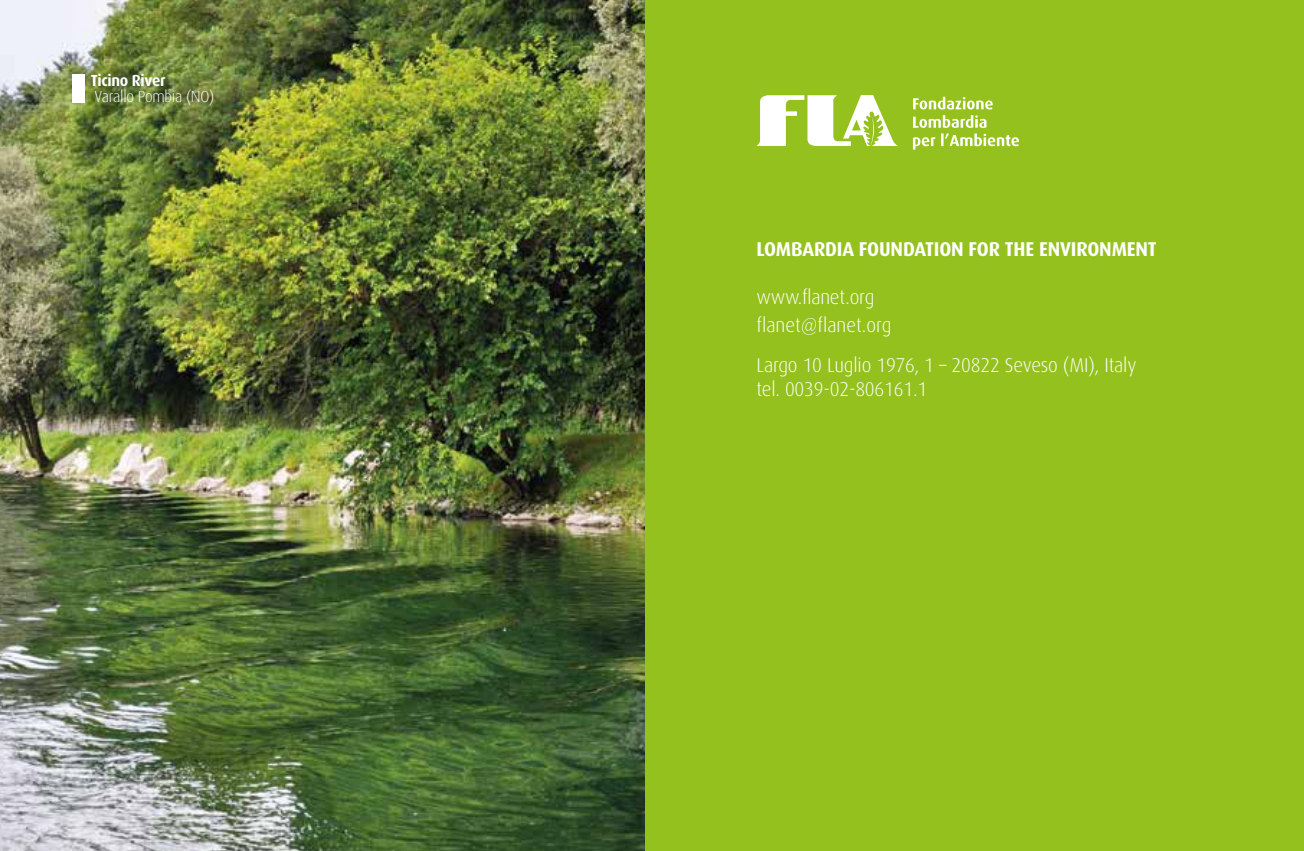
<style>
.page{position:relative;width:1304px;height:851px;background:#fff}
.page>*{position:absolute;margin:0;border:0;box-sizing:border-box;transform-origin:0 0}
.t1{font:300 20px/28px "Dax";letter-spacing:-.01em;color:#fff;scale:.96 1}
.t2{font:700 20px "Dax";letter-spacing:-.01em;color:#fff;scale:.96 1}
.t3{font:300 16px "Dax";letter-spacing:-.02em;color:#fff;scale:.95 1}
.t4{font:700 16px "Dax";letter-spacing:-.02em;color:#fff;scale:.95 1}
</style>
<div class="page">
<div style="left:0;top:0;width:1304px;height:850px;background:#95c11f"></div>
<svg style="left:913px;top:115px;width:106px;height:34px"></svg>
<svg style="left:913px;top:97px;width:80px;height:12px"></svg>
<svg style="left:756px;top:95px;width:142px;height:51px"></svg>
<img style="left:0;top:0;width:644px;height:850px">
<div style="left:72px;top:74px;width:12px;height:28px;background:#fff"></div>
<p class="t4" style="left:91px;top:72px;width:81px">Ticino River</p>
<p class="t3" style="left:94px;top:88px;width:128px">Varallo Pombia (NO)</p>
<p class="t2" style="left:756px;top:238px;width:418px">LOMBARDIA FOUNDATION FOR THE ENVIRONMENT</p>
<p class="t1" style="left:756px;top:283px;width:142px">www.flanet.org flanet@flanet.org</p>
<p class="t1" style="left:756px;top:353px;width:397px;line-height:24px">Largo 10 Luglio 1976, 1 – 20822 Seveso (MI), Italy tel. 0039-02-806161.1</p>
</div>
